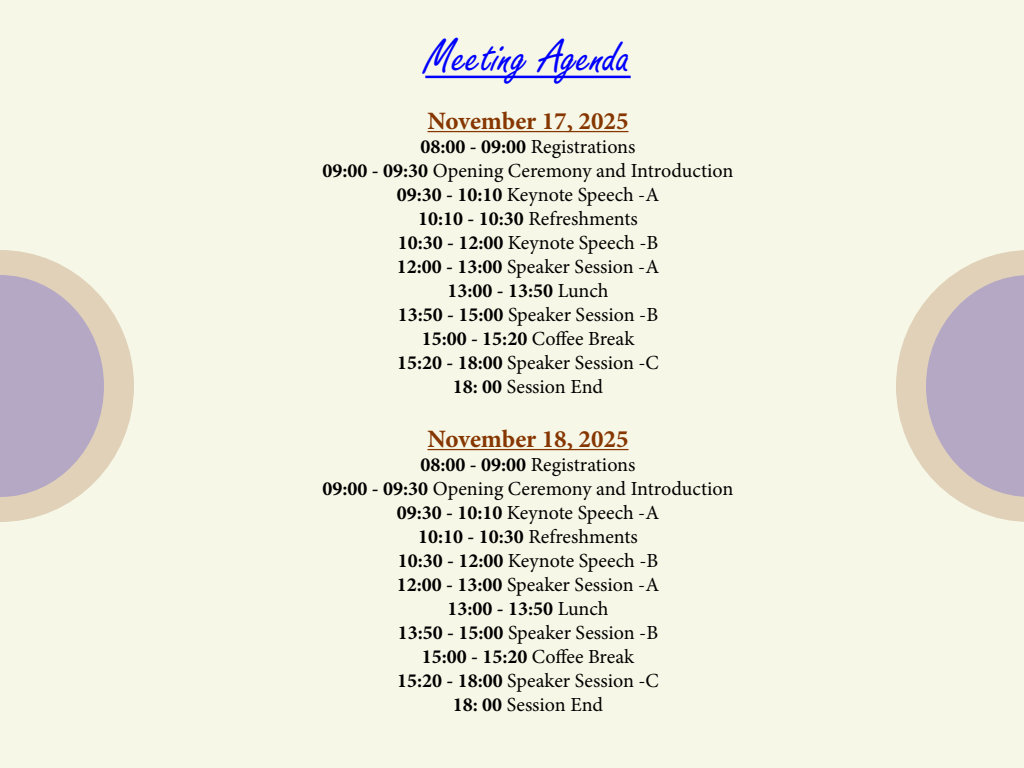
<style>
.page{position:relative;width:1024px;height:768px;background:#f6f7e6}
.page>*{position:absolute;margin:0;border:0;box-sizing:border-box;transform-origin:0 0}
.t1{font:50px "Freestyle Script";color:#00f}
.t2{font:700 25px "Minion Pro";letter-spacing:-.005em;color:#863600}
.t3{font:20px/24px "Minion Pro";color:#000;text-align:center}
.t4{font:700 20px "Minion Pro";color:#000}
.s1{font-weight:700}
.s2{font-weight:400}
</style>
<div class="page">
<svg style="left:0;top:250px;width:134px;height:272px"></svg>
<svg style="left:896px;top:250px;width:128px;height:272px"></svg>
<svg style="left:0;top:275px;width:104px;height:222px"></svg>
<svg style="left:926px;top:275px;width:98px;height:222px"></svg>
<hr style="left:428px;top:131px;width:200px;height:1px;background:#863600">
<hr style="left:428px;top:449px;width:200px;height:1px;background:#863600">
<hr style="left:425px;top:76px;width:206px;height:2px;background:#00f">
<p class="t1" style="left:425px;top:30px;width:207px">Meeting Agenda</p>
<p class="t2" style="left:428px;top:103px;width:202px">November 17, 2025</p>
<p class="t3" style="left:421px;top:135px;width:216px"><span class="s1">08:00 - 09:00</span> Registrations</p>
<p class="t3" style="left:323px;top:159px;width:412px"><span class="s1">09:00 - 09:30</span> Opening Ceremony and Introduction</p>
<p class="t3" style="left:397px;top:183px;width:264px"><span class="s1">09:30 - 10:10</span> Keynote Speech -A</p>
<p class="t3" style="left:418px;top:207px;width:221px"><span class="s1">10:10 - 10:30</span> Refreshments</p>
<p class="t3" style="left:398px;top:231px;width:262px"><span class="s1">10:30 - 12:00</span> Keynote Speech -B</p>
<p class="t3" style="left:397px;top:255px;width:264px"><span class="s1">12:00 - 13:00</span> Speaker Session -A</p>
<p class="t4" style="left:447px;top:277px;width:163px">13:00 - 13:50 <span class="s2">Lunch</span></p>
<p class="t3" style="left:398px;top:303px;width:262px"><span class="s1">13:50 - 15:00</span> Speaker Session -B</p>
<p class="t4" style="left:422px;top:325px;width:214px">15:00 - 15:20 <span class="s2">Coffee Break</span></p>
<p class="t3" style="left:397px;top:351px;width:263px"><span class="s1">15:20 - 18:00</span> Speaker Session -C<br><span class="s1">18: 00</span> Session End</p>
<p class="t2" style="left:428px;top:421px;width:202px">November 18, 2025</p>
<p class="t3" style="left:421px;top:453px;width:216px"><span class="s1">08:00 - 09:00</span> Registrations</p>
<p class="t3" style="left:323px;top:477px;width:412px"><span class="s1">09:00 - 09:30</span> Opening Ceremony and Introduction</p>
<p class="t3" style="left:397px;top:501px;width:264px"><span class="s1">09:30 - 10:10</span> Keynote Speech -A</p>
<p class="t3" style="left:418px;top:525px;width:221px"><span class="s1">10:10 - 10:30</span> Refreshments</p>
<p class="t3" style="left:398px;top:549px;width:262px"><span class="s1">10:30 - 12:00</span> Keynote Speech -B</p>
<p class="t3" style="left:397px;top:573px;width:264px"><span class="s1">12:00 - 13:00</span> Speaker Session -A</p>
<p class="t4" style="left:447px;top:595px;width:163px">13:00 - 13:50 <span class="s2">Lunch</span></p>
<p class="t3" style="left:398px;top:621px;width:262px"><span class="s1">13:50 - 15:00</span> Speaker Session -B</p>
<p class="t4" style="left:422px;top:643px;width:214px">15:00 - 15:20 <span class="s2">Coffee Break</span></p>
<p class="t3" style="left:397px;top:669px;width:263px"><span class="s1">15:20 - 18:00</span> Speaker Session -C<br><span class="s1">18: 00</span> Session End</p>
</div>
